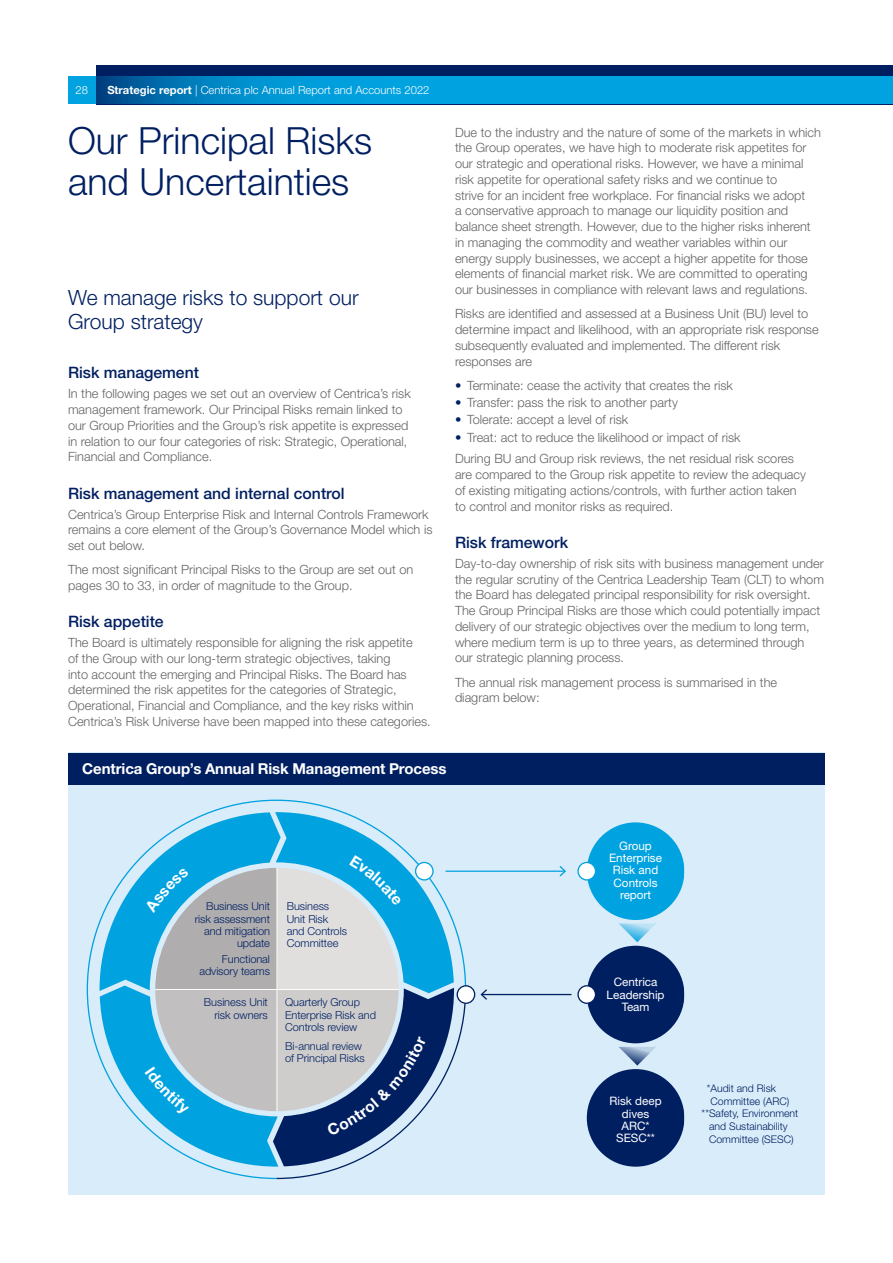
<style>
.page{position:relative;width:893px;height:1263px;background:#fff}
.page>*{position:absolute;margin:0;border:0;box-sizing:border-box;transform-origin:0 0}
.PageHeading-1{font:300 37.5px/40.5px "Helvetica Neue LT Std";color:#001f61}
.PageIntro{font:300 21px/24px "Helvetica Neue LT Std";color:#001f61}
.BodyHeading-1{font:500 15.75px "Helvetica Neue LT Std";color:#001f61}
._02_Body___Heading_2{font:700 15px "Helvetica Neue LT Std";letter-spacing:-.005em;color:#fff}
.BodyCopy{font:300 12.75px/15.8px "Helvetica Neue LT Std";color:#636366}
.t1{font:11.7px/12.3px "Helvetica Neue LT Std";color:#fff;text-align:center}
.t2{font:300 11.25px "Helvetica Neue LT Std";color:#fff}
.t3{font:300 10.95px/12.3px "Helvetica Neue LT Std";letter-spacing:-.005em;color:#001f61;text-align:right}
.t4{font:300 10.5px/12.8px "Helvetica Neue LT Std";color:#001f61}
.s1{font-weight:700}
.s2{color:#001f61}
</style>
<div class="page">
<div style="left:68px;top:753px;width:757px;height:442px;background:#d8ecf9"></div>
<div style="left:68px;top:753px;width:757px;height:32px;background:#001f61"></div>
<div style="left:587px;top:1069px;width:97px;height:98px;background:#001f61;border-radius:50%"></div>
<div style="left:587px;top:822px;width:97px;height:98px;background:#00a2df;border-radius:50%"></div>
<div style="left:587px;top:946px;width:97px;height:97px;background:#001f61;border-radius:50%"></div>
<svg style="left:619px;top:923px;width:37px;height:19px"></svg>
<svg style="left:619px;top:1047px;width:37px;height:18px"></svg>
<svg style="left:86px;top:799px;width:258px;height:260px"></svg>
<div style="left:578px;top:862px;width:17px;height:18px;background:#fff;border-radius:50%"></div>
<div style="left:577px;top:862px;width:19px;height:18px;border:1px solid #00a2df;border-radius:50%"></div>
<div style="left:457px;top:986px;width:18px;height:17px;background:#fff;border-radius:50%"></div>
<div style="left:457px;top:985px;width:18px;height:19px;border:1px solid #001f61;border-radius:50%"></div>
<div style="left:578px;top:986px;width:17px;height:17px;background:#fff;border-radius:50%"></div>
<div style="left:577px;top:985px;width:19px;height:19px;border:1px solid #001f61;border-radius:50%"></div>
<hr style="left:445px;top:870px;width:120px;height:2px;background:#00a2df">
<svg style="left:559px;top:866px;width:7px;height:10px"></svg>
<hr style="left:482px;top:994px;width:89px;height:1px;background:#001f61">
<svg style="left:480px;top:989px;width:7px;height:11px"></svg>
<div style="left:96px;top:65px;width:797px;height:39px;background:#001f61"></div>
<svg style="left:96px;top:77px;width:797px;height:27px;fill:#00a2df"></svg>
<div style="left:68px;top:77px;width:28px;height:27px;background:#00a2df"></div>
<svg style="left:100px;top:812px;width:367px;height:368px"></svg>
<p class="t2" style="left:76px;top:83px;width:14px">28</p>
<p class="t2" style="left:107px;top:83px;width:324px"><span class="s1">Strategic report</span> | Centrica plc Annual Report and Accounts 2022</p>
<p class="PageHeading-1" style="left:68px;top:120px;width:306px">Our Principal Risks and Uncertainties</p>
<p class="PageIntro" style="left:68px;top:285px;width:292px">We manage risks to support our<br>Group strategy</p>
<p class="BodyHeading-1" style="left:68px;top:363px;width:132px">Risk management</p>
<p class="BodyCopy" style="left:68px;top:386px;width:344px">In the following pages we set out an overview of Centrica’s risk management framework. Our Principal Risks remain linked to our Group Priorities and the Group’s risk appetite is expressed in relation to our four categories of risk: Strategic, Operational, Financial and Compliance.</p>
<p class="BodyHeading-1" style="left:68px;top:484px;width:278px">Risk management and internal control</p>
<p class="BodyCopy" style="left:68px;top:506px;width:366px">Centrica’s Group Enterprise Risk and Internal Controls Framework remains a core element of the Group’s Governance Model which is set out below.</p>
<p class="BodyCopy" style="left:68px;top:562px;width:347px">The most significant Principal Risks to the Group are set out on pages 30 to 33, in order of magnitude to the Group.</p>
<p class="BodyHeading-1" style="left:68px;top:612px;width:97px">Risk appetite</p>
<p class="BodyCopy" style="left:68px;top:634px;width:364px">The Board is ultimately responsible for aligning the risk appetite<br>of the Group with our long-term strategic objectives, taking<br>into account the emerging and Principal Risks. The Board has determined the risk appetites for the categories of Strategic, Operational, Financial and Compliance, and the key risks within Centrica’s Risk Universe have been mapped into these categories.</p>
<p class="BodyCopy" style="left:455px;top:124px;width:368px">Due to the industry and the nature of some of the markets in which the Group operates, we have high to moderate risk appetites for our strategic and operational risks. However, we have a minimal risk appetite for operational safety risks and we continue to<br>strive for an incident free workplace. For financial risks we adopt<br>a conservative approach to manage our liquidity position and balance sheet strength. However, due to the higher risks inherent in managing the commodity and weather variables within our energy supply businesses, we accept a higher appetite for those elements of financial market risk. We are committed to operating our businesses in compliance with relevant laws and regulations.</p>
<p class="BodyCopy" style="left:455px;top:306px;width:365px">Risks are identified and assessed at a Business Unit (BU) level to determine impact and likelihood, with an appropriate risk response subsequently evaluated and implemented. The different risk responses are</p>
<p class="BodyCopy" style="left:455px;top:377px;width:279px"><span class="s2">•</span> Terminate: cease the activity that creates the risk</p>
<p class="BodyCopy" style="left:455px;top:394px;width:224px"><span class="s2">•</span> Transfer: pass the risk to another party</p>
<p class="BodyCopy" style="left:455px;top:412px;width:175px"><span class="s2">•</span> Tolerate: accept a level of risk</p>
<p class="BodyCopy" style="left:455px;top:429px;width:287px"><span class="s2">•</span> Treat: act to reduce the likelihood or impact of risk</p>
<p class="BodyCopy" style="left:455px;top:451px;width:353px">During BU and Group risk reviews, the net residual risk scores are compared to the Group risk appetite to review the adequacy of existing mitigating actions/controls, with further action taken to control and monitor risks as required.</p>
<p class="BodyHeading-1" style="left:455px;top:533px;width:115px">Risk framework</p>
<p class="BodyCopy" style="left:455px;top:555px;width:370px">Day-to-day ownership of risk sits with business management under the regular scrutiny of the Centrica Leadership Team (CLT) to whom the Board has delegated principal responsibility for risk oversight.<br>The Group Principal Risks are those which could potentially impact delivery of our strategic objectives over the medium to long term, where medium term is up to three years, as determined through our strategic planning process.</p>
<p class="BodyCopy" style="left:455px;top:674px;width:324px">The annual risk management process is summarised in the diagram below:</p>
<p class="_02_Body___Heading_2" style="left:82px;top:759px;width:366px">Centrica Group’s Annual Risk Management Process</p>
<p class="t3" style="left:195px;top:900px;width:77px">Business Unit risk assessment and mitigation update</p>
<p class="t3" style="left:199px;top:952px;width:72px">Functional advisory teams</p>
<p class="t3" style="left:287px;top:900px;width:62px;text-align:left">Business<br>Unit Risk and Controls<br>Committee</p>
<p class="t3" style="left:204px;top:996px;width:65px">Business Unit risk owners</p>
<p class="t3" style="left:285px;top:996px;width:92px;text-align:left">Quarterly Group<br>Enterprise Risk and<br>Controls review</p>
<p class="t3" style="left:285px;top:1039px;width:81px;text-align:left">Bi-annual review of Principal Risks</p>
<p class="t1" style="left:609px;top:839px;width:54px">Group<br>Enterprise<br>Risk and<br>Controls report</p>
<p class="t1" style="left:607px;top:976px;width:59px">Centrica<br>Leadership<br>Team</p>
<p class="t1" style="left:610px;top:1095px;width:54px">Risk deep dives<br>ARC*<br>SESC**</p>
<p class="t4" style="left:711px;top:1081px;width:80px;text-indent:-4px">*Audit and Risk<br>Committee (ARC)</p>
<p class="t4" style="left:702px;top:1107px;width:98px;text-align:center">**Safety, Environment and Sustainability<br>Committee (SESC)</p>
</div>
